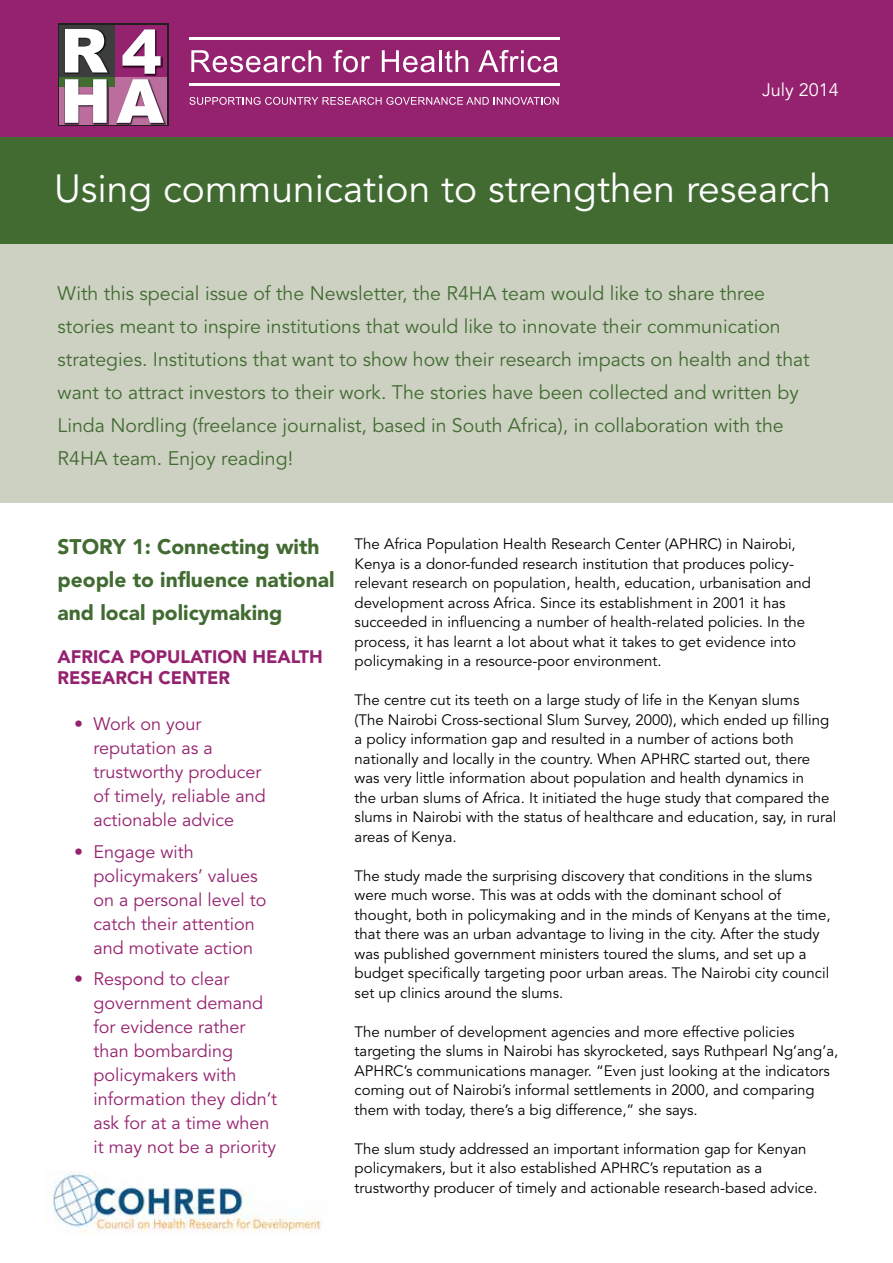
<style>
.page{position:relative;width:893px;height:1263px;background:#fff}
.page>*{position:absolute;margin:0;border:0;box-sizing:border-box;transform-origin:0 0}
.t1{font:39px "Avenir";color:#fff}
.t2{font:900 21px/33px "Avenir LT Std";color:#426b32}
.t3{font:19.5px/33px "Avenir";color:#426b32}
.t4{font:18px/24px "Avenir";color:#95226f}
.t5{font:900 18px/21.6px "Avenir LT Std";color:#95226f}
.t6{font:18px "Avenir";color:#fff}
.t7{font:15px/19.5px "Avenir";color:#000}
</style>
<div class="page">
<div style="left:0;top:0;width:893px;height:137px;background:#95226f"></div>
<div style="left:58px;top:24px;width:110px;height:102px;background:#221f20"></div>
<div style="left:110px;top:25px;width:57px;height:52px;background:#95226f"></div>
<div style="left:59px;top:25px;width:55px;height:60px;background:#3b3e3d"></div>
<div style="left:59px;top:77px;width:108px;height:48px;background:#bb6d9e"></div>
<img style="left:64px;top:28px;width:46px;height:46px">
<svg style="left:65px;top:29px;width:43px;height:44px"></svg>
<img style="left:116px;top:118px;width:50px;height:7px">
<svg style="left:117px;top:29px;width:47px;height:94px"></svg>
<div style="left:59px;top:77px;width:55px;height:10px;background:#426b32"></div>
<img style="left:64px;top:79px;width:44px;height:46px">
<svg style="left:65px;top:79px;width:42px;height:44px"></svg>
<svg style="left:191px;top:50px;width:130px;height:22px"></svg>
<svg style="left:333px;top:50px;width:37px;height:22px"></svg>
<svg style="left:382px;top:50px;width:53px;height:22px"></svg>
<hr style="left:439px;top:50px;width:3px;height:22px;background:#fff">
<svg style="left:445px;top:50px;width:23px;height:22px"></svg>
<svg style="left:478px;top:50px;width:80px;height:22px"></svg>
<hr style="left:189px;top:37px;width:370px;height:3px;background:#fff">
<hr style="left:189px;top:84px;width:370px;height:2px;background:#fff">
<svg style="left:189px;top:97px;width:370px;height:8px"></svg>
<div style="left:0;top:137px;width:893px;height:107px;background:#426b32"></div>
<div style="left:0;top:244px;width:893px;height:259px;background:#cdd1c2"></div>
<img style="left:45px;top:1171px;width:277px;height:63px">
<p class="t6" style="left:762px;top:79px;width:78px">July 2014</p>
<h1 class="t1" style="left:54px;top:166px;width:779px">Using communication to strengthen research</h1>
<p class="t3" style="left:58px;top:277px;width:754px">With this special issue of the Newsletter, the R4HA team would like to share three stories meant to inspire institutions that would like to innovate their communication strategies. Institutions that want to show how their research impacts on health and that want to attract investors to their work. The stories have been collected and written by Linda Nordling (freelance journalist, based in South Africa), in collaboration with the R4HA team. Enjoy reading!</p>
<h2 class="t2" style="left:58px;top:530px;width:278px">STORY 1: Connecting with people to influence national and local policymaking</h2>
<p class="t5" style="left:58px;top:646px;width:254px">Africa Population Health<br>Research</p>
<p class="t5" style="left:159px;top:667px;width:69px">Center</p>
<p class="t4" style="left:94px;top:712px;width:174px;text-indent:-19px">• Work on your reputation as a trustworthy producer of timely, reliable and actionable advice</p>
<p class="t4" style="left:94px;top:840px;width:175px;text-indent:-19px">• Engage with policymakers’ values on a personal level to catch their attention and motivate action</p>
<p class="t4" style="left:94px;top:967px;width:185px;text-indent:-19px">• Respond to clear government demand for evidence rather than bombarding policymakers with information they didn’t ask for at a time when it may not be a priority</p>
<p class="t7" style="left:355px;top:535px;width:458px">The Africa Population Health Research Center (APHRC) in Nairobi, Kenya is a donor-funded research institution that produces policy&shy;relevant research on population, health, education, urbanisation and development across Africa. Since its establishment in 2001 it has succeeded in influencing a number of health-related policies. In the process, it has learnt a lot about what it takes to get evidence into policymaking in a resource-poor environment.</p>
<p class="t7" style="left:355px;top:691px;width:483px">The centre cut its teeth on a large study of life in the Kenyan slums<br>(The Nairobi Cross-sectional Slum Survey, 2000), which ended up filling a policy information gap and resulted in a number of actions both nationally and locally in the country. When APHRC started out, there was very little information about population and health dynamics in<br>the urban slums of Africa. It initiated the huge study that compared the slums in Nairobi with the status of healthcare and education, say, in rural areas of Kenya.</p>
<p class="t7" style="left:355px;top:866px;width:477px">The study made the surprising discovery that conditions in the slums were much worse. This was at odds with the dominant school of thought, both in policymaking and in the minds of Kenyans at the time, that there was an urban advantage to living in the city. After the study was published government ministers toured the slums, and set up a budget specifically targeting poor urban areas. The Nairobi city council set up clinics around the slums.</p>
<p class="t7" style="left:355px;top:1022px;width:485px">The number of development agencies and more effective policies targeting the slums in Nairobi has skyrocketed, says Ruthpearl Ng’ang’a, APHRC’s communications manager. “Even just looking at the indicators coming out of Nairobi’s informal settlements in 2000, and comparing them with today, there’s a big difference,” she says.</p>
<p class="t7" style="left:355px;top:1139px;width:465px">The slum study addressed an important information gap for Kenyan policymakers, but it also established APHRC’s reputation as a trustworthy producer of timely and actionable research-based advice.</p>
</div>
